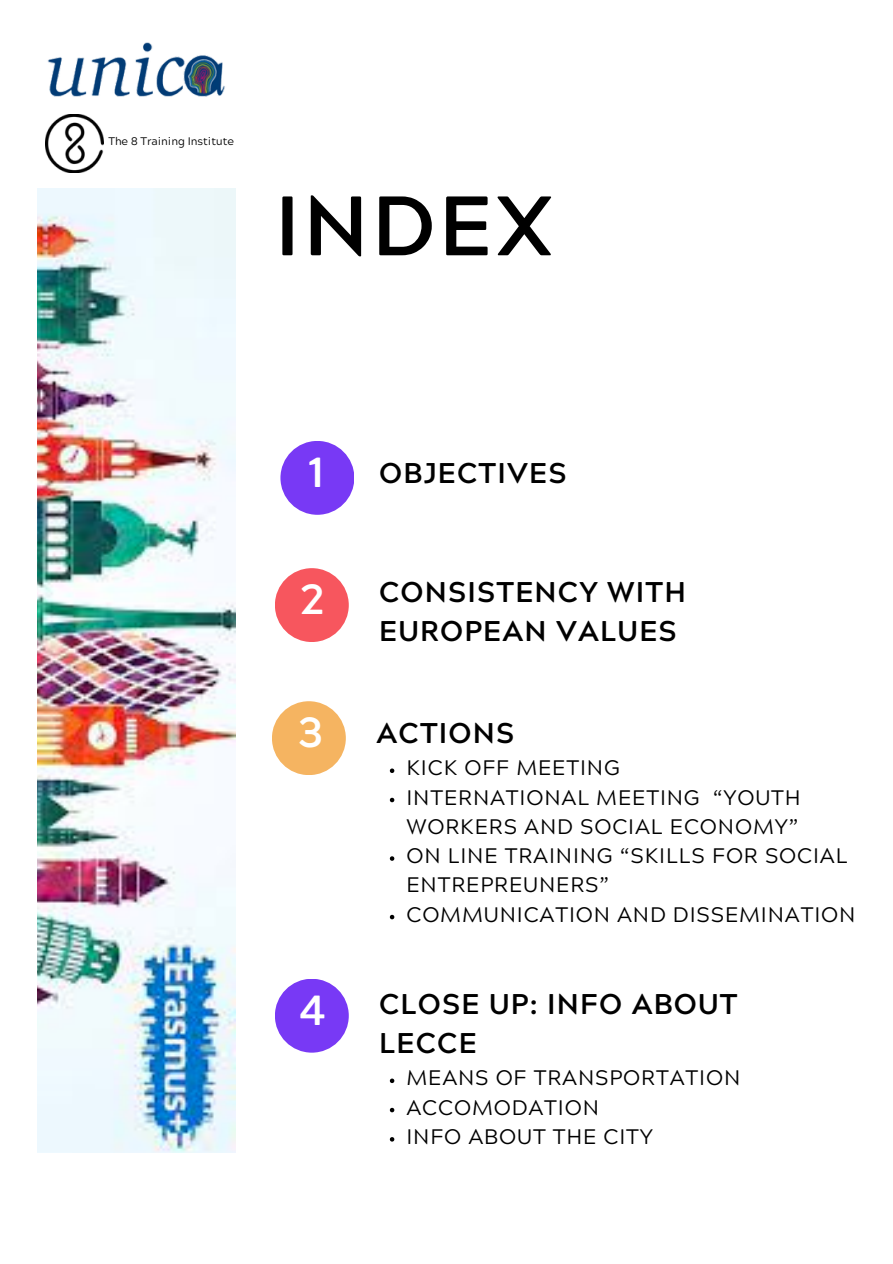
<style>
.page{position:relative;width:893px;height:1264px;background:#fff}
.page>*{position:absolute;margin:0;border:0;box-sizing:border-box;transform-origin:0 0}
.t1{font:700 84px "Acherus Grotesque";letter-spacing:.04em;color:#000}
.t2{font:700 42px "Acherus Grotesque";color:#fff}
.t3{font:700 28.5px/39.3px "Acherus Grotesque";letter-spacing:.04em;color:#000}
.t4{font:21px/29.2px "Acherus Grotesque";letter-spacing:.04em;color:#000}
.t5{font:10.95px "Acherus Grotesque";color:#000}
</style>
<div class="page">
<img style="left:47px;top:42px;width:178px;height:55px">
<div style="left:280px;top:441px;width:74px;height:74px;background:#7839f5;border-radius:50%"></div>
<div style="left:275px;top:568px;width:74px;height:74px;background:#f7565e;border-radius:50%"></div>
<div style="left:272px;top:701px;width:74px;height:74px;background:#f5b461;border-radius:50%"></div>
<div style="left:275px;top:978px;width:74px;height:74px;background:#7839f5;border-radius:50%"></div>
<img style="left:38px;top:188px;width:198px;height:964px">
<svg style="left:390px;top:768px;width:4px;height:5px"></svg>
<svg style="left:390px;top:797px;width:4px;height:5px"></svg>
<svg style="left:390px;top:856px;width:4px;height:4px"></svg>
<svg style="left:390px;top:914px;width:4px;height:5px"></svg>
<svg style="left:390px;top:1078px;width:4px;height:5px"></svg>
<svg style="left:390px;top:1107px;width:4px;height:5px"></svg>
<svg style="left:390px;top:1137px;width:4px;height:4px"></svg>
<img style="left:45px;top:115px;width:59px;height:57px">
<p class="t5" style="left:108px;top:136px;width:127px">The 8 Training Institute</p>
<p class="t1" style="left:275px;top:192px;width:279px">INDEX</p>
<p class="t2" style="left:308px;top:455px;width:17px">1</p>
<p class="t3" style="left:379px;top:457px;width:189px">OBJECTIVES</p>
<p class="t2" style="left:300px;top:582px;width:25px">2</p>
<p class="t3" style="left:379px;top:576px;width:308px">CONSISTENCY WITH<br>EUROPEAN VALUES</p>
<p class="t2" style="left:298px;top:715px;width:26px">3</p>
<p class="t3" style="left:376px;top:717px;width:139px">ACTIONS</p>
<p class="t4" style="left:406px;top:756px;width:215px">KICK OFF MEETING</p>
<p class="t4" style="left:406px;top:785px;width:396px">INTERNATIONAL MEETING “YOUTH<br>WORKERS AND SOCIAL ECONOMY”</p>
<p class="t4" style="left:406px;top:844px;width:443px">ON LINE TRAINING “SKILLS FOR SOCIAL<br>ENTREPREUNERS”</p>
<p class="t4" style="left:406px;top:902px;width:450px">COMMUNICATION AND DISSEMINATION</p>
<p class="t2" style="left:299px;top:993px;width:29px">4</p>
<p class="t3" style="left:379px;top:988px;width:360px">CLOSE UP: INFO ABOUT<br>LECCE</p>
<p class="t4" style="left:406px;top:1066px;width:335px">MEANS OF TRANSPORTATION</p>
<p class="t4" style="left:406px;top:1095px;width:194px">ACCOMODATION</p>
<p class="t4" style="left:406px;top:1124px;width:248px">INFO ABOUT THE CITY</p>
</div>
